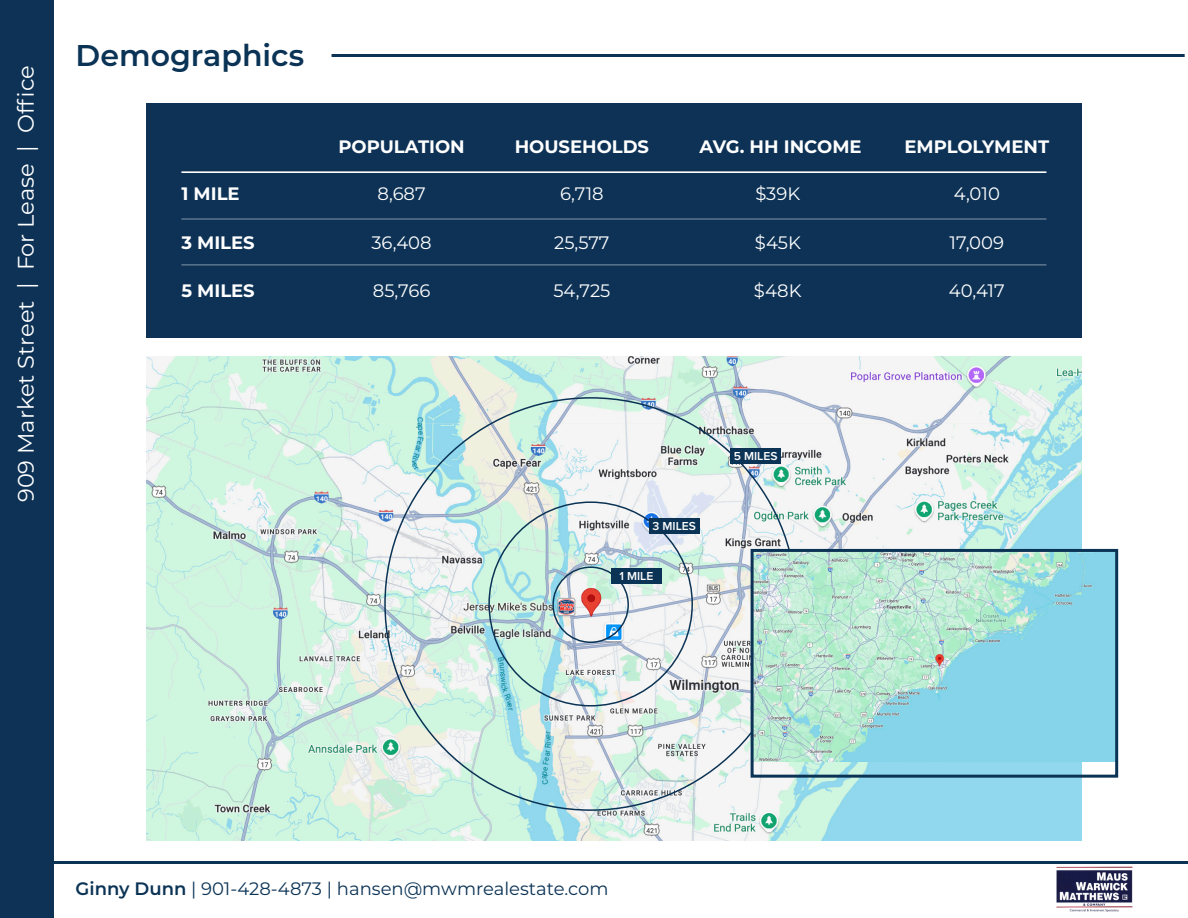
<style>
.page{position:relative;width:1188px;height:918px;background:#fff}
.page>*{position:absolute;margin:0;border:0;box-sizing:border-box;transform-origin:0 0}
.t1{font:600 30px "Montserrat";color:#0b3355}
.t2{font:22.5px "Montserrat";color:#fff}
.t3{font:18px "Montserrat";color:#fff}
.t4{font:700 18px "Montserrat";color:#fff}
.t5{font:18px "Montserrat";color:#0b3355}
.t6{font:600 12px "Proxima Nova";color:#fff}
.s1{font-weight:600}
</style>
<div class="page">
<img style="left:1056px;top:866px;width:77px;height:46px">
<hr style="left:0;top:861px;width:1188px;height:3px;background:#0b3355">
<div style="left:0;top:0;width:54px;height:918px;background:#0d3256"></div>
<div style="left:146px;top:103px;width:936px;height:235px;background:#0d3256"></div>
<img style="left:146px;top:357px;width:936px;height:484px">
<hr style="left:181px;top:171px;width:865px;height:2px;background:#fff">
<hr style="left:181px;top:218px;width:865px;height:2px;background:#fff">
<hr style="left:181px;top:264px;width:865px;height:2px;background:#fff">
<div style="left:552px;top:566px;width:77px;height:77px;border:2px solid #0b3355;border-radius:50%"></div>
<img style="left:755px;top:553px;width:359px;height:209px">
<div style="left:751px;top:549px;width:367px;height:229px;border:3px solid #0b3355"></div>
<div style="left:649px;top:519px;width:50px;height:15px;background:#0b3355"></div>
<div style="left:731px;top:449px;width:50px;height:15px;background:#0b3355"></div>
<div style="left:611px;top:569px;width:50px;height:15px;background:#0b3355"></div>
<hr style="left:332px;top:54px;width:853px;height:3px;background:#0b3355">
<p class="t2" style="left:11px;top:502px;width:439px;rotate:-90deg">909 Market Street | For Lease | Office</p>
<p class="t1" style="left:76px;top:34px;width:230px">Demographics</p>
<p class="t4" style="left:181px;top:181px;width:60px">1 MILE</p>
<p class="t4" style="left:181px;top:229px;width:75px">3 MILES</p>
<p class="t4" style="left:181px;top:278px;width:75px">5 MILES</p>
<p class="t4" style="left:338px;top:134px;width:128px">POPULATION</p>
<p class="t4" style="left:515px;top:134px;width:136px">HOUSEHOLDS</p>
<p class="t4" style="left:700px;top:134px;width:163px">AVG. HH INCOME</p>
<p class="t4" style="left:905px;top:134px;width:146px">EMPLOLYMENT</p>
<p class="t3" style="left:377px;top:181px;width:50px">8,687</p>
<p class="t3" style="left:560px;top:181px;width:45px">6,718</p>
<p class="t3" style="left:755px;top:181px;width:46px">$39K</p>
<p class="t3" style="left:954px;top:181px;width:48px">4,010</p>
<p class="t3" style="left:372px;top:230px;width:62px">36,408</p>
<p class="t3" style="left:554px;top:230px;width:57px">25,577</p>
<p class="t3" style="left:755px;top:230px;width:48px">$45K</p>
<p class="t3" style="left:950px;top:230px;width:56px">17,009</p>
<p class="t3" style="left:373px;top:278px;width:59px">85,766</p>
<p class="t3" style="left:553px;top:278px;width:59px">54,725</p>
<p class="t3" style="left:754px;top:278px;width:49px">$48K</p>
<p class="t3" style="left:949px;top:278px;width:57px">40,417</p>
<p class="t6" style="left:653px;top:517px;width:45px">3 MILES</p>
<p class="t6" style="left:619px;top:567px;width:35px">1 MILE</p>
<p class="t6" style="left:734px;top:447px;width:45px">5 MILES</p>
<p class="t5" style="left:76px;top:876px;width:534px"><span class="s1">Ginny Dunn</span> | 901-428-4873 | hansen@mwmrealestate.com</p>
</div>
